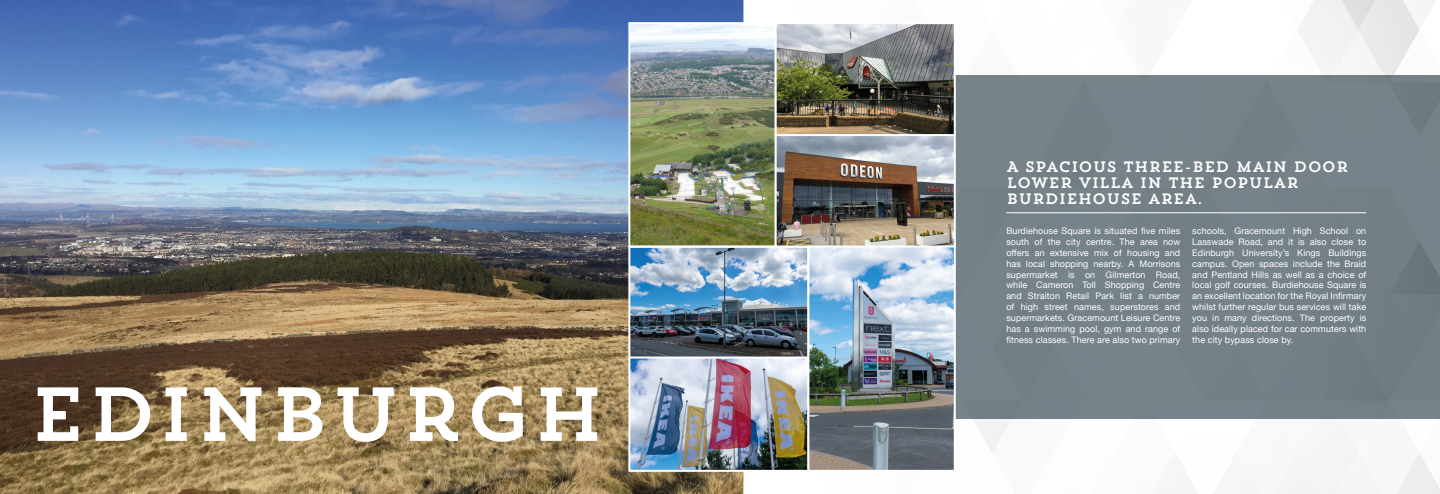
<style>
.page{position:relative;width:1440px;height:494px;background:#fff}
.page>*{position:absolute;margin:0;border:0;box-sizing:border-box;transform-origin:0 0}
.t1{font:76px "Trend Slab One";color:#fff}
.t2{font:15px/16px "Trend Slab One";color:#fff}
.t3{font:9px/10.8px "Helvetica Neue";letter-spacing:.01em;color:#fff;text-align:justify}
</style>
<div class="page">
<img style="left:956px;top:0;width:484px;height:493px">
<hr style="left:1006px;top:212px;width:360px;height:1px;background:#fff">
<img style="left:0;top:0;width:744px;height:493px">
<img style="left:631px;top:248px;width:175px;height:108px">
<div style="left:628px;top:245px;width:181px;height:114px;border:2px solid #fff"></div>
<img style="left:631px;top:359px;width:175px;height:109px">
<div style="left:628px;top:356px;width:181px;height:115px;border:2px solid #fff"></div>
<img style="left:810px;top:247px;width:143px;height:221px">
<div style="left:807px;top:244px;width:149px;height:227px;border:2px solid #fff"></div>
<img style="left:631px;top:25px;width:143px;height:219px">
<div style="left:628px;top:22px;width:149px;height:225px;border:2px solid #fff"></div>
<img style="left:778px;top:136px;width:175px;height:108px">
<div style="left:775px;top:133px;width:181px;height:114px;border:2px solid #fff"></div>
<img style="left:778px;top:25px;width:175px;height:108px">
<div style="left:775px;top:22px;width:181px;height:114px;border:2px solid #fff"></div>
<h1 class="t1" style="left:29px;top:365px;width:579px">EDINBURGH</h1>
<h2 class="t2" style="left:1006px;top:158px;width:344px">A SPACIOUS THREE-BED MAIN DOOR<br>LOWER VILLA IN THE POPULAR<br>BURDIEHOUSE AREA.</h2>
<p class="t3" style="left:1006px;top:226px;width:175px">Burdiehouse Square is situated five miles south of the city centre. The area now offers an extensive mix of housing and has local shopping nearby. A Morrisons supermarket is on Gilmerton Road, while Cameron Toll Shopping Centre and Straiton Retail Park list a number of high street names, superstores and supermarkets. Gracemount Leisure Centre has a swimming pool, gym and range of fitness classes. There are also two primary</p>
<p class="t3" style="left:1192px;top:226px;width:175px">schools, Gracemount High School on Lasswade Road, and it is also close to Edinburgh University’s Kings Buildings campus. Open spaces include the Braid and Pentland Hills as well as a choice of local golf courses. Burdiehouse Square is an excellent location for the Royal Infirmary whilst further regular bus services will take you in many directions. The property is also ideally placed for car commuters with the city bypass close by.</p>
</div>
